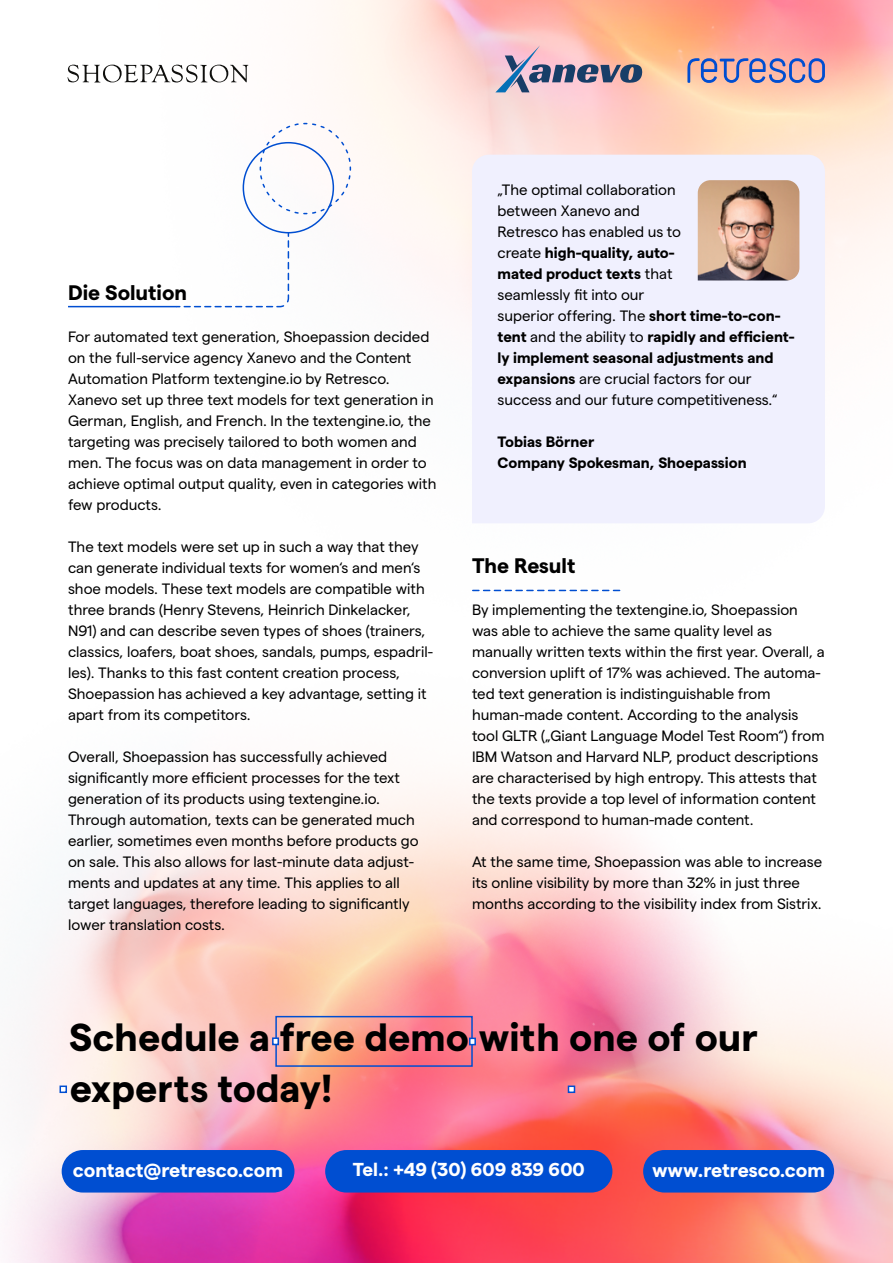
<style>
.page{position:relative;width:893px;height:1263px;background:#fff}
.page>*{position:absolute;margin:0;border:0;box-sizing:border-box;transform-origin:0 0}
.t1{font:700 39px/51px "Matter";color:#000}
.t2{font:700 21px "Matter";color:#000}
.t3{font:700 19.5px "Matter";color:#fff}
.t4{font:700 18.75px "Matter";color:#fff}
.t5{font:15px/21px "Matter";color:#000}
.t6{font:700 15px/21px "Matter";color:#000}
.s1{font-weight:700}
</style>
<div class="page">
<img style="left:67px;top:0;width:826px;height:308px">
<img style="left:383px;top:0;width:510px;height:182px">
<svg style="left:495px;top:45px;width:147px;height:47px"></svg>
<img style="left:9px;top:784px;width:884px;height:479px">
<div style="left:62px;top:1150px;width:232px;height:42px;background:#004ed1;border-radius:21px"></div>
<div style="left:325px;top:1150px;width:287px;height:42px;background:#004ed1;border-radius:21px"></div>
<div style="left:643px;top:1150px;width:191px;height:42px;background:#004ed1;border-radius:21px"></div>
<div style="left:275px;top:1016px;width:198px;height:51px;border:2px solid #004ed1"></div>
<svg style="left:272px;top:1037px;width:7px;height:8px"></svg>
<svg style="left:469px;top:1037px;width:7px;height:8px"></svg>
<svg style="left:259px;top:122px;width:93px;height:93px"></svg>
<div style="left:472px;top:155px;width:353px;height:368px;background:#f0f0fe"></div>
<img style="left:698px;top:180px;width:101px;height:100px">
<svg style="left:175px;top:232px;width:115px;height:76px"></svg>
<hr style="left:68px;top:306px;width:109px;height:1px;background:#004ed1">
<svg style="left:568px;top:1085px;width:7px;height:8px"></svg>
<svg style="left:60px;top:1085px;width:7px;height:8px"></svg>
<svg style="left:473px;top:590px;width:147px;height:1px"></svg>
<svg style="left:687px;top:58px;width:138px;height:25px"></svg>
<svg style="left:68px;top:65px;width:180px;height:18px"></svg>
<h2 class="t2" style="left:68px;top:277px;width:121px">Die Solution</h2>
<p class="t5" style="left:68px;top:325px;width:370px">For automated text generation, Shoepassion decided on the full-service agency Xanevo and the Content Automation Platform textengine.io by Retresco.<br>Xanevo set up three text models for text generation in German, English, and French. In the textengine.io, the targeting was precisely tailored to both women and men. The focus was on data management in order to achieve optimal output quality, even in categories with few products.</p>
<p class="t5" style="left:68px;top:535px;width:366px">The text models were set up in such a way that they can generate individual texts for women‘s and men‘s shoe models. These text models are compatible with three brands (Henry Stevens, Heinrich Dinkelacker, N91) and can describe seven types of shoes (trainers, classics, loafers, boat shoes, sandals, pumps, espadril&shy;les). Thanks to this fast content creation process, Shoepassion has achieved a key advantage, setting it apart from its competitors.</p>
<p class="t5" style="left:68px;top:745px;width:352px">Overall, Shoepassion has successfully achieved significantly more efficient processes for the text generation of its products using textengine.io.<br>Through automation, texts can be generated much earlier, sometimes even months before products go on sale. This also allows for last-minute data adjust&shy;ments and updates at any time. This applies to all target languages, therefore leading to significantly lower translation costs.</p>
<p class="t5" style="left:497px;top:178px;width:298px">„The optimal collaboration<br>between Xanevo and<br>Retresco has enabled us to<br>create <span class="s1">high-quality, auto-<br>mated product texts</span> that<br>seamlessly fit into our<br>superior offering. The <span class="s1">short time-to-con&shy;tent</span> and the ability to <span class="s1">rapidly and efficient&shy;ly implement seasonal adjustments and expansions</span> are crucial factors for our success and our future competitiveness.“</p>
<p class="t6" style="left:497px;top:430px;width:251px">Tobias Börner<br>Company Spokesman, Shoepassion</p>
<h2 class="t2" style="left:472px;top:550px;width:105px">The Result</h2>
<p class="t5" style="left:472px;top:598px;width:354px">By implementing the textengine.io, Shoepassion was able to achieve the same quality level as manually written texts within the first year. Overall, a conversion uplift of 17% was achieved. The automa&shy;ted text generation is indistinguishable from human-made content. According to the analysis tool GLTR („Giant Language Model Test Room“) from IBM Watson and Harvard NLP, product descriptions are characterised by high entropy. This attests that the texts provide a top level of information content and correspond to human-made content.</p>
<p class="t5" style="left:472px;top:850px;width:352px">At the same time, Shoepassion was able to increase its online visibility by more than 32% in just three months according to the visibility index from Sistrix.</p>
<h1 class="t1" style="left:69px;top:1008px;width:690px">Schedule a free demo with one of our experts today!</h1>
<h3 class="t3" style="left:73px;top:1156px;width:212px">contact@retresco.com</h3>
<p class="t4" style="left:353px;top:1156px;width:233px">Tel.: +49 (30) 609 839 600</p>
<h3 class="t3" style="left:652px;top:1156px;width:175px">www.retresco.com</h3>
</div>
